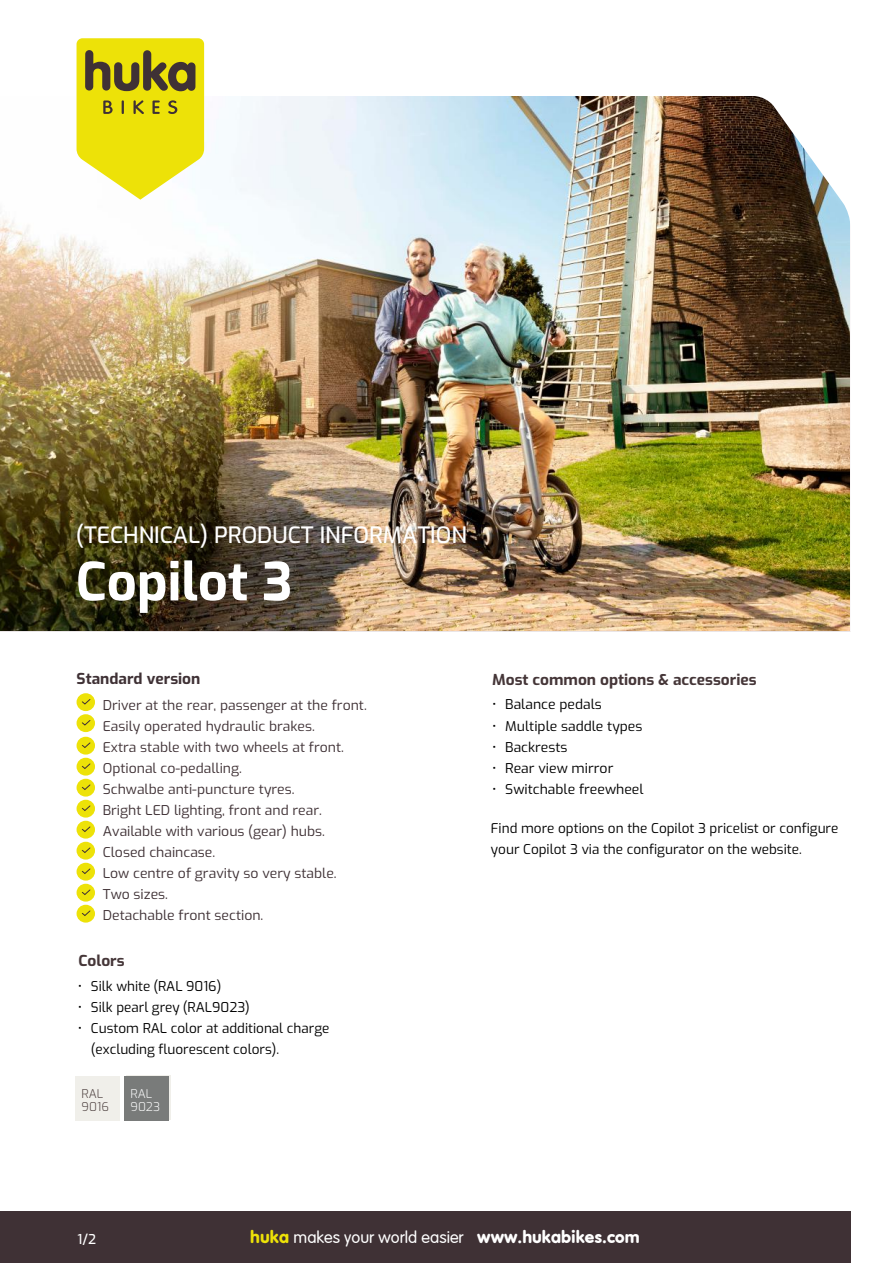
<style>
.page{position:relative;width:893px;height:1263px;background:#fff}
.page>*{position:absolute;margin:0;border:0;box-sizing:border-box;transform-origin:0 0}
.t1{font:700 52.5px "Exo";color:#fff}
.t2{font:500 22.5px "Exo";color:#fff}
.t3{font:300 16.5px "VAG Rounded";color:#fff}
.t4{font:700 15px "Exo";color:#453638}
.t5{font:700 15px "Exo";color:#3f3135}
.t6{font:13.5px/21px "Exo";color:#3f3135}
.t7{font:13.5px/21px "Exo";color:#000}
.t8{font:13.5px/21px "Exo";color:#000}
.t9{font:500 13.5px "Exo";color:#fff}
.t10{font:300 12px/13.5px "Exo";color:#fff}
.t11{font:300 12px/13.5px "Exo";color:#4a3d3c}
.s1{font-style:inherit}
.s2{font-family:"VAG Rundschrift D";font-weight:400;font-size:18px;color:#ede208}
.s3{font-family:"VAG Rundschrift D";font-weight:400;font-size:18px}
</style>
<div class="page">
<div style="left:0;top:1212px;width:850px;height:51px;background:#3f3135"></div>
<div style="left:77px;top:693px;width:18px;height:18px;background:#ede208;border-radius:50%"></div>
<svg style="left:82px;top:699px;width:9px;height:6px"></svg>
<div style="left:77px;top:714px;width:18px;height:18px;background:#ede208;border-radius:50%"></div>
<svg style="left:82px;top:720px;width:9px;height:6px"></svg>
<div style="left:77px;top:737px;width:18px;height:18px;background:#ede208;border-radius:50%"></div>
<svg style="left:81px;top:742px;width:10px;height:6px"></svg>
<div style="left:77px;top:758px;width:18px;height:18px;background:#ede208;border-radius:50%"></div>
<svg style="left:81px;top:763px;width:10px;height:6px"></svg>
<div style="left:77px;top:779px;width:18px;height:18px;background:#ede208;border-radius:50%"></div>
<svg style="left:81px;top:784px;width:10px;height:6px"></svg>
<div style="left:77px;top:821px;width:18px;height:18px;background:#ede208;border-radius:50%"></div>
<svg style="left:81px;top:826px;width:10px;height:6px"></svg>
<div style="left:77px;top:863px;width:18px;height:18px;background:#ede208;border-radius:50%"></div>
<svg style="left:81px;top:868px;width:10px;height:6px"></svg>
<div style="left:77px;top:884px;width:18px;height:18px;background:#ede208;border-radius:50%"></div>
<svg style="left:81px;top:889px;width:10px;height:6px"></svg>
<div style="left:77px;top:905px;width:18px;height:18px;background:#ede208;border-radius:50%"></div>
<svg style="left:81px;top:910px;width:10px;height:6px"></svg>
<div style="left:77px;top:800px;width:18px;height:18px;background:#ede208;border-radius:50%"></div>
<svg style="left:81px;top:805px;width:10px;height:6px"></svg>
<div style="left:77px;top:842px;width:18px;height:18px;background:#ede208;border-radius:50%"></div>
<svg style="left:81px;top:847px;width:10px;height:6px"></svg>
<img style="left:0;top:42px;width:850px;height:589px">
<svg style="left:77px;top:38px;width:127px;height:162px;background:#d9d02f"></svg>
<div style="left:126px;top:1076px;width:45px;height:44px;background:linear-gradient(to bottom,#797b7a,#797b7a)"></div>
<div style="left:124px;top:1076px;width:44px;height:44px;background:#797b7a"></div>
<div style="left:75px;top:1076px;width:44px;height:44px;background:#f0efea"></div>
<h2 class="t2" style="left:76px;top:518px;width:392px">(TECHNICAL) PRODUCT INFORMATION</h2>
<h1 class="t1" style="left:76px;top:542px;width:218px">Copilot 3</h1>
<p class="t5" style="left:77px;top:667px;width:125px">Standard version</p>
<p class="t6" style="left:103px;top:694px;width:266px"><span class="s1">Driver at the rear,</span> passenger <span class="s1">at the front.<br></span>Easily operated hydraulic brakes<span class="s1">.<br></span>Extra stable with two wheels at front<span class="s1">.<br></span>Optional co-pedalling<span class="s1">.<br></span>Schwalbe anti-puncture tyres<span class="s1">.<br></span>Bright LED lighting, front and rea<span class="s1">r.<br></span>Available with various (gear) hubs<span class="s1">.<br></span>Closed chaincase.<br>Low centre of gravity so very stable<span class="s1">.<br></span>Two sizes.<br>Detachable front section<span class="s1">.</span></p>
<p class="t4" style="left:78px;top:949px;width:48px">Colors</p>
<p class="t7" style="left:78px;top:975px;width:145px">• Silk white (RAL 9016)</p>
<p class="t7" style="left:78px;top:996px;width:174px">• Silk pearl grey <span class="s1">(RAL9023)</span></p>
<p class="t8" style="left:91px;top:1017px;width:240px;text-indent:-13px"><span class="s1">•</span> Custom RAL color at additional charge (excluding fluorescent colors).</p>
<p class="t11" style="left:82px;top:1086px;width:29px">RAL<br>9016</p>
<p class="t10" style="left:131px;top:1086px;width:31px">RAL<br>9023</p>
<p class="t4" style="left:492px;top:668px;width:266px">Most common options &amp; accessories</p>
<p class="t7" style="left:492px;top:693px;width:111px">• Balance pedals</p>
<p class="t7" style="left:492px;top:714px;width:152px">• Multiple saddle types</p>
<p class="t7" style="left:492px;top:735px;width:77px">• Backrests</p>
<p class="t7" style="left:492px;top:756px;width:123px">• Rear view mirror</p>
<p class="t7" style="left:492px;top:777px;width:153px">• Switchable freewheel</p>
<p class="t7" style="left:491px;top:817px;width:349px">Find more options on the Copilot 3 pricelist or configure your Copilot 3 via the configurator on the website.</p>
<p class="t9" style="left:78px;top:1229px;width:20px">1/2</p>
<p class="t3" style="left:250px;top:1228px;width:391px"><span class="s2">huka</span> makes your world easier <span class="s3">www.hukabikes.com</span></p>
</div>
